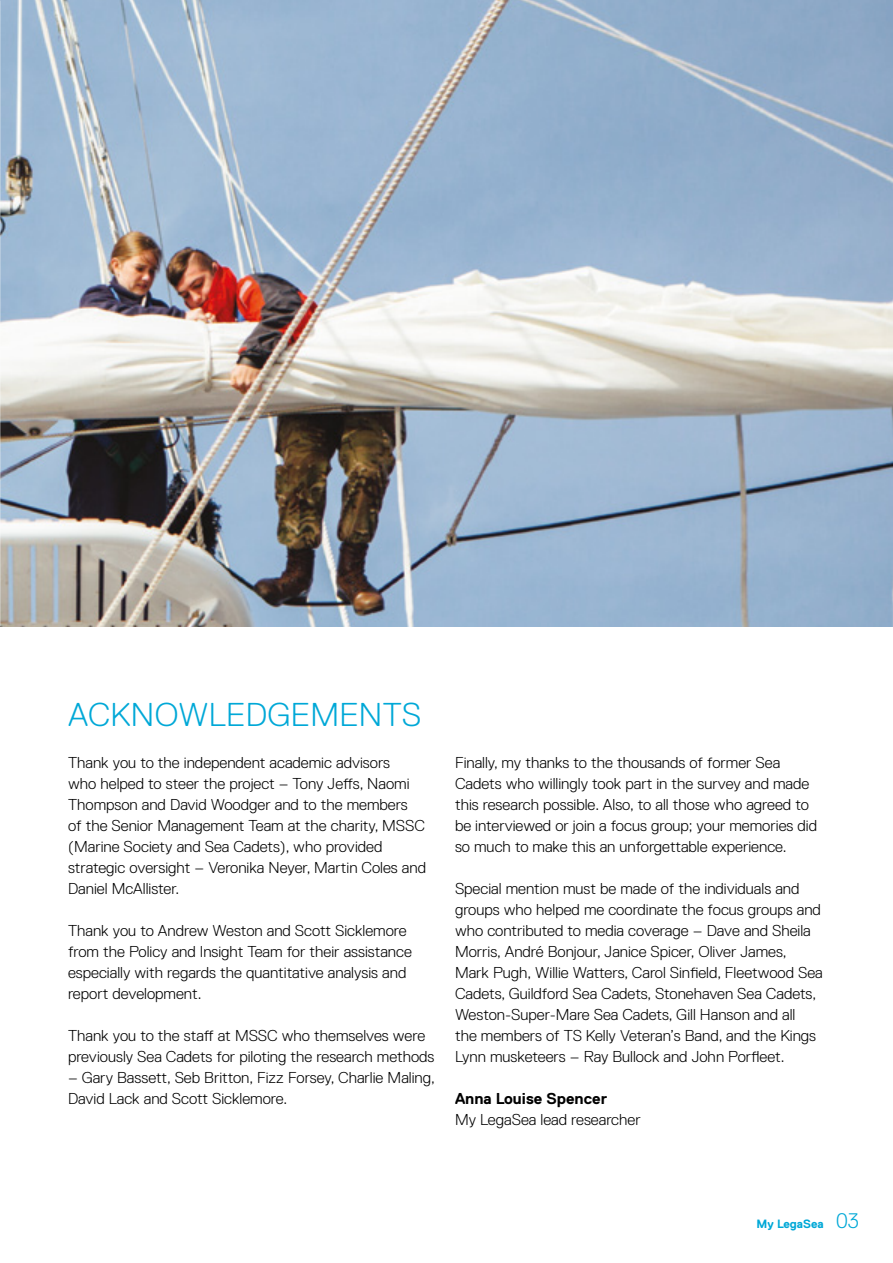
<style>
.page{position:relative;width:893px;height:1263px;background:#fff}
.page>*{position:absolute;margin:0;border:0;box-sizing:border-box;transform-origin:0 0}
.t1{font:300 33px "Replica Std";letter-spacing:.01em;color:#00a8d7}
.t2{font:300 15.75px/21px "Replica Std";color:#000}
.t3{font:700 15.75px "Replica Std";color:#000}
.t4{font:700 12px "Replica Std";color:#00a8d7}
.s1{font-weight:300;font-size:21px}
</style>
<div class="page">
<img style="left:1px;top:0;width:892px;height:626px">
<img style="left:0;top:0;width:1px;height:626px">
<h1 class="t1" style="left:68px;top:697px;width:355px">ACKNOWLEDGEMENTS</h1>
<p class="t2" style="left:68px;top:752px;width:359px">Thank you to the independent academic advisors<br>who helped to steer the project – Tony Jeffs, Naomi Thompson and David Woodger and to the members<br>of the Senior Management Team at the charity, MSSC (Marine Society and Sea Cadets), who provided strategic oversight – Veronika Neyer, Martin Coles and Daniel McAllister.</p>
<p class="t2" style="left:68px;top:920px;width:345px">Thank you to Andrew Weston and Scott Sicklemore from the Policy and Insight Team for their assistance especially with regards the quantitative analysis and report development.</p>
<p class="t2" style="left:68px;top:1025px;width:368px">Thank you to the staff at MSSC who themselves were previously Sea Cadets for piloting the research methods</p>
<p class="t2" style="left:68px;top:1067px;width:368px">– Gary Bassett, Seb Britton, Fizz Forsey, Charlie Maling,<br>David Lack and Scott Sicklemore.</p>
<p class="t2" style="left:455px;top:752px;width:364px">Finally, my thanks to the thousands of former Sea Cadets who willingly took part in the survey and made this research possible. Also, to all those who agreed to be interviewed or join a focus group; your memories did so much to make this an unforgettable experience.</p>
<p class="t2" style="left:455px;top:878px;width:369px">Special mention must be made of the individuals and groups who helped me coordinate the focus groups and who contributed to media coverage – Dave and Sheila Morris, André Bonjour, Janice Spicer, Oliver James, Mark Pugh, Willie Watters, Carol Sinfield, Fleetwood Sea Cadets, Guildford Sea Cadets, Stonehaven Sea Cadets, Weston-Super-Mare Sea Cadets, Gill Hanson and all<br>the members of TS Kelly Veteran’s Band, and the Kings Lynn musketeers – Ray Bullock and John Porfleet.</p>
<p class="t3" style="left:455px;top:1090px;width:154px">Anna Louise Spencer</p>
<p class="t2" style="left:455px;top:1109px;width:187px">My LegaSea lead researcher</p>
<p class="t4" style="left:757px;top:1217px;width:104px">My LegaSea <span class="s1">03</span></p>
</div>
